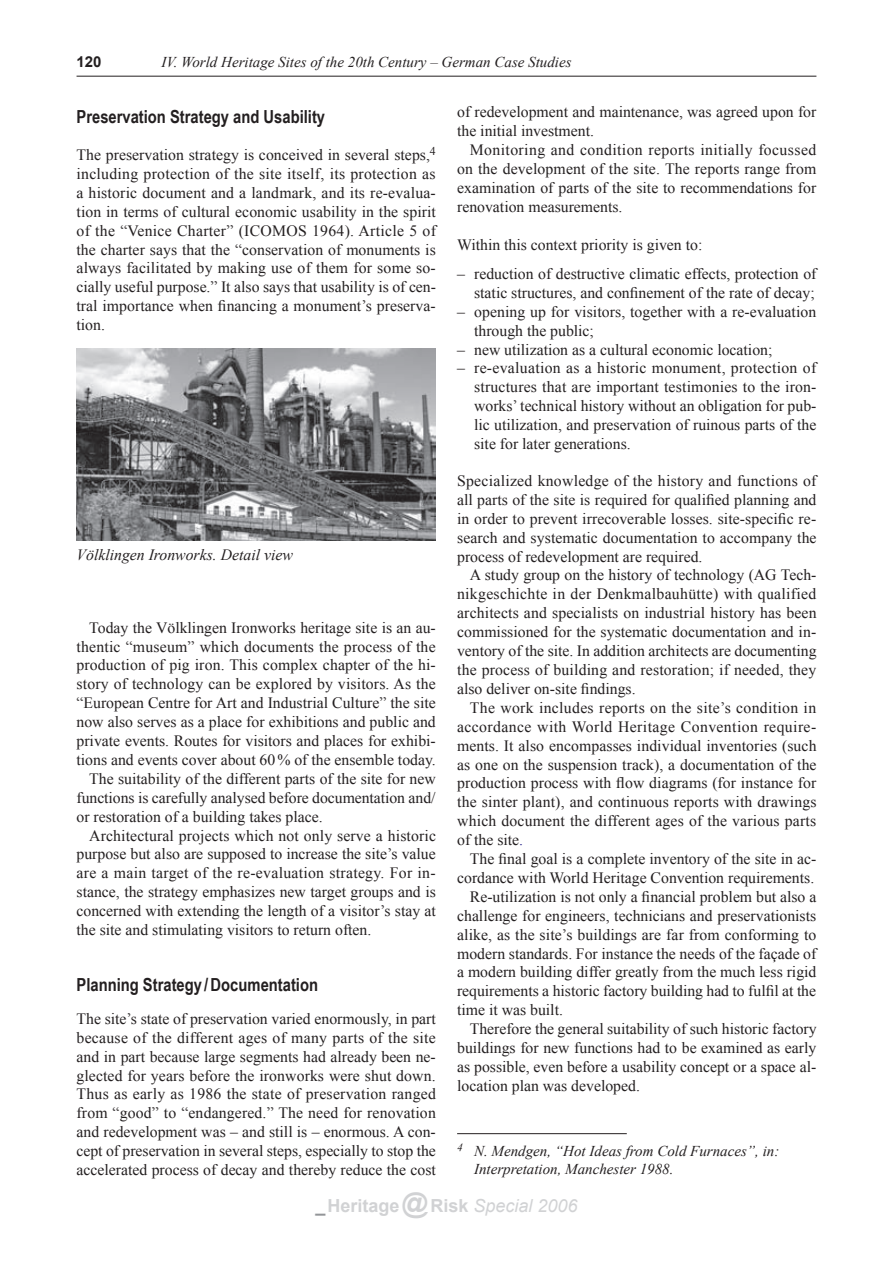
<style>
.page{position:relative;width:893px;height:1263px;background:#fff}
.page>*{position:absolute;margin:0;border:0;box-sizing:border-box;transform-origin:0 0}
.t1{font:700 18px "Arial Narrow";color:#231f20}
.t2{font:700 18px "Arial";color:#d1d2d4}
.t3{font:15.75px/18.9px "Times New Roman";color:#231f20;text-align:justify}
.t4{font:15.75px "Times New Roman";letter-spacing:.02em;color:#231f20}
.t5{font:italic 15.75px "Times New Roman";color:#231f20}
.t6{font:italic 15px/18px "Times New Roman";color:#231f20}
.t7{font:700 15px "Arial";color:#231f20}
.s1{color:#343092}
.s2{color:#939598}
.s3{font-size:27px}
.s4{font-weight:400;font-style:italic}
</style>
<div class="page">
<hr style="left:77px;top:76px;width:739px;height:1px;background:#231f20">
<hr style="left:457px;top:1133px;width:170px;height:1px;background:#231f20">
<img style="left:77px;top:349px;width:359px;height:191px">
<p class="t7" style="left:77px;top:52px;width:27px">120</p>
<p class="t6" style="left:162px;top:52px;width:411px">IV. World Heritage Sites of the 20th Century – German Case Studies</p>
<p class="t1" style="left:77px;top:103px;width:250px">Preservation Strategy and Usability</p>
<p class="t3" style="left:77px;top:145px;width:361px">The preservation strategy is conceived in several steps,<sup>4 </sup>including protection of the site itself, its protection as a historic document and a landmark, and its re-evalua&shy;tion in terms of cultural economic usability in the spirit of the “Venice Charter” (ICOMOS 1964). Article 5 of the charter says that the “conservation of monuments is always facilitated by making use of them for some so&shy;cially useful purpose.” It also says that usability is of cen&shy;tral importance when financing a monument’s preserva&shy;tion.</p>
<p class="t5" style="left:77px;top:543px;width:218px">Völklingen Ironworks. Detail view</p>
<p class="t3" style="left:89px;top:618px;width:348px">Today the Völklingen Ironworks heritage site is an au-</p>
<p class="t3" style="left:77px;top:636px;width:361px">thentic “museum” which documents the process of the</p>
<p class="t3" style="left:77px;top:655px;width:361px">production of pig iron. This complex chapter of the hi-</p>
<p class="t3" style="left:77px;top:674px;width:361px">story of technology can be explored by visitors. As the</p>
<p class="t3" style="left:77px;top:693px;width:361px">“European Centre for Art and Industrial Culture” the site</p>
<p class="t3" style="left:77px;top:712px;width:361px">now also serves as a place for exhibitions and public and</p>
<p class="t3" style="left:77px;top:731px;width:361px">private events. Routes for visitors and places for exhibi-</p>
<p class="t3" style="left:77px;top:750px;width:361px">tions and events cover about 60% of the ensemble today.</p>
<p class="t3" style="left:89px;top:769px;width:348px">The suitability of the different parts of the site for new</p>
<p class="t3" style="left:77px;top:788px;width:360px">functions is carefully analysed before documentation and/</p>
<p class="t3" style="left:77px;top:807px;width:248px">or restoration of a building takes place.</p>
<p class="t3" style="left:89px;top:825px;width:348px">Architectural projects which not only serve a historic</p>
<p class="t3" style="left:77px;top:844px;width:361px">purpose but also are supposed to increase the site’s value</p>
<p class="t4" style="left:77px;top:862px;width:361px">are a main target of the re-evaluation strategy. For in-</p>
<p class="t3" style="left:77px;top:882px;width:361px">stance, the strategy emphasizes new target groups and is</p>
<p class="t3" style="left:77px;top:901px;width:361px">concerned with extending the length of a visitor’s stay at</p>
<p class="t3" style="left:77px;top:920px;width:296px">the site and stimulating visitors to return often.</p>
<p class="t1" style="left:77px;top:971px;width:243px">Planning Strategy /Documentation</p>
<p class="t3" style="left:77px;top:1009px;width:361px">The site’s state of preservation varied enormously, in part because of the different ages of many parts of the site and in part because large segments had already been ne&shy;glected for years before the ironworks were shut down.<br>Thus as early as 1986 the state of preservation ranged from “good” to “endangered.” The need for renovation and redevelopment was – and still is – enormous. A con&shy;cept of preservation in several steps, especially to stop the accelerated process of decay and thereby reduce the cost</p>
<p class="t3" style="left:457px;top:102px;width:361px">of redevelopment and maintenance, was agreed upon for the initial investment.</p>
<p class="t3" style="left:457px;top:140px;width:361px;text-indent:13px">Monitoring and condition reports initially focussed on the development of the site. The reports range from examination of parts of the site to recommendations for renovation measurements.</p>
<p class="t3" style="left:457px;top:235px;width:247px">Within this context priority is given to:</p>
<p class="t3" style="left:457px;top:264px;width:361px;text-align:right">– reduction of destructive climatic effects, protection of static structures, and confinement of the rate of decay;</p>
<p class="t3" style="left:474px;top:302px;width:344px;text-indent:-17px">– opening up for visitors, together with a re-evaluation through the public;</p>
<p class="t3" style="left:457px;top:340px;width:317px">– new utilization as a cultural economic location;</p>
<p class="t3" style="left:474px;top:358px;width:344px;text-indent:-17px">– re-evaluation as a historic monument, protection of structures that are important testimonies to the iron&shy;works’ technical history without an obligation for pub&shy;lic utilization, and preservation of ruinous parts of the site for later generations.</p>
<p class="t3" style="left:457px;top:471px;width:361px">Specialized knowledge of the history and functions of all parts of the site is required for qualified planning and in order to prevent irrecoverable losses. site-specific re&shy;search and systematic documentation to accompany the process of redevelopment are required.</p>
<p class="t3" style="left:457px;top:565px;width:361px;text-indent:13px">A study group on the history of technology (AG Tech&shy;nikgeschichte in der Denkmalbauhütte) with qualified architects and specialists on industrial history has been commissioned for the systematic documentation and in&shy;ventory of the site. In addition architects are documenting the process of building and restoration; if needed, they also deliver on-site findings.</p>
<p class="t3" style="left:457px;top:698px;width:361px;text-indent:13px">The work includes reports on the site’s condition in accordance with World Heritage Convention require&shy;ments. It also encompasses individual inventories (such as one on the suspension track), a documentation of the production process with flow diagrams (for instance for the sinter plant), and continuous reports with drawings which document the different ages of the various parts of the site<span class="s1">.</span></p>
<p class="t3" style="left:470px;top:849px;width:348px">The final goal is a complete inventory of the site in ac-</p>
<p class="t3" style="left:457px;top:868px;width:359px">cordance with World Heritage Convention requirements.</p>
<p class="t3" style="left:470px;top:887px;width:348px">Re-utilization is not only a financial problem but also a</p>
<p class="t3" style="left:457px;top:906px;width:361px">challenge for engineers, technicians and preservationists</p>
<p class="t3" style="left:457px;top:925px;width:361px">alike, as the site’s buildings are far from conforming to</p>
<p class="t3" style="left:457px;top:943px;width:361px">modern standards. For instance the needs of the façade of</p>
<p class="t3" style="left:457px;top:962px;width:361px">a modern building differ greatly from the much less rigid</p>
<p class="t3" style="left:457px;top:981px;width:360px">requirements a historic factory building had to fulfil at the</p>
<p class="t3" style="left:457px;top:1000px;width:107px">time it was built.</p>
<p class="t3" style="left:470px;top:1019px;width:348px">Therefore the general suitability of such historic factory</p>
<p class="t3" style="left:457px;top:1038px;width:361px">buildings for new functions had to be examined as early</p>
<p class="t3" style="left:457px;top:1057px;width:361px">as possible, even before a usability concept or a space al-</p>
<p class="t3" style="left:457px;top:1076px;width:184px">location plan was developed.</p>
<p class="t6" style="left:474px;top:1142px;width:307px;text-indent:-17px"><sup>4</sup> N. Mendgen, “Hot Ideas from Cold Furnaces”, in:<br>Interpretation, Manchester 1988.</p>
<p class="t2" style="left:315px;top:1194px;width:264px"><span class="s2">_</span> Heritage <span class="s3">@</span> Risk <span class="s4">Special 2006</span></p>
</div>
